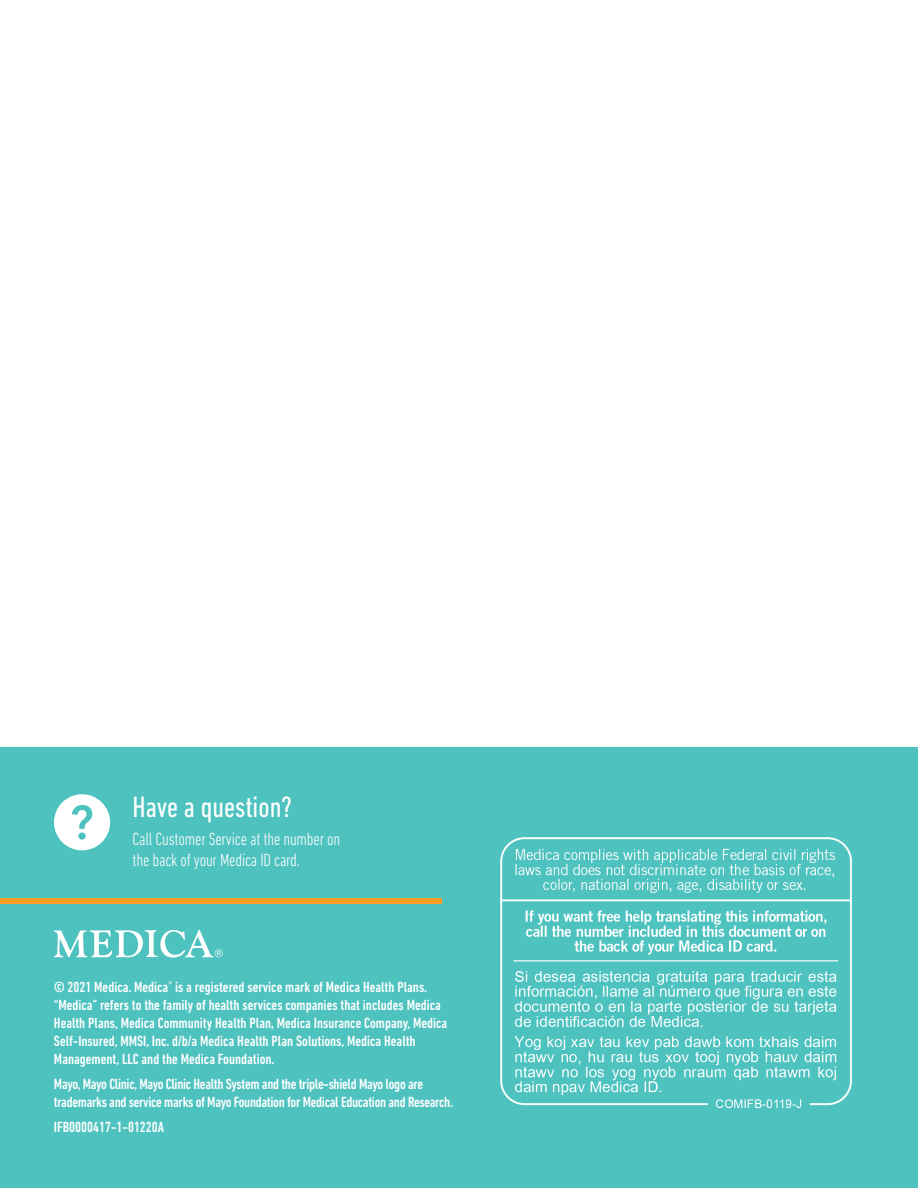
<style>
.page{position:relative;width:918px;height:1188px;background:#fff}
.page>*{position:absolute;margin:0;border:0;box-sizing:border-box;transform-origin:0 0}
.t1{font:condensed 30px "DIN Next LT Pro";color:#fff}
.t2{font:300 condensed 18px/21px "DIN Next LT Pro";letter-spacing:-.01em;color:#fff}
.t3{font:500 condensed 15px/18px "DIN Next LT Pro";color:#fff}
.t4{font:500 condensed 15px/18px "DIN Next LT Pro";letter-spacing:-.02em;color:#fff}
</style>
<div class="page">
<div style="left:0;top:748px;width:918px;height:440px;background:#4ec2bf"></div>
<svg style="left:54px;top:930px;width:169px;height:28px"></svg>
<div style="left:0;top:899px;width:441px;height:5px;background:#f89c24"></div>
<div style="left:54px;top:794px;width:56px;height:56px;background:#fff;border-radius:50%"></div>
<svg style="left:72px;top:805px;width:20px;height:35px"></svg>
<img style="left:500px;top:837px;width:351px;height:271px">
<p class="t1" style="left:133px;top:790px;width:161px">Have a question?</p>
<p class="t2" style="left:133px;top:828px;width:209px">Call Customer Service at the number on the back of your Medica ID card.</p>
<p class="t3" style="left:54px;top:978px;width:395px">© 2021 Medica. Medica<sup>®</sup> is a registered service mark of Medica Health Plans. “Medica” refers to the family of health services companies that includes Medica Health Plans, Medica Community Health Plan, Medica Insurance Company, Medica Self-Insured, MMSI, Inc. d/b/a Medica Health Plan Solutions, Medica Health Management, LLC and the Medica Foundation.</p>
<p class="t4" style="left:54px;top:1075px;width:400px">Mayo, Mayo Clinic, Mayo Clinic Health System and the triple-shield Mayo logo are trademarks and service marks of Mayo Foundation for Medical Education and Research.</p>
<p class="t3" style="left:54px;top:1118px;width:112px">IFB0000417-1-01220A</p>
</div>
